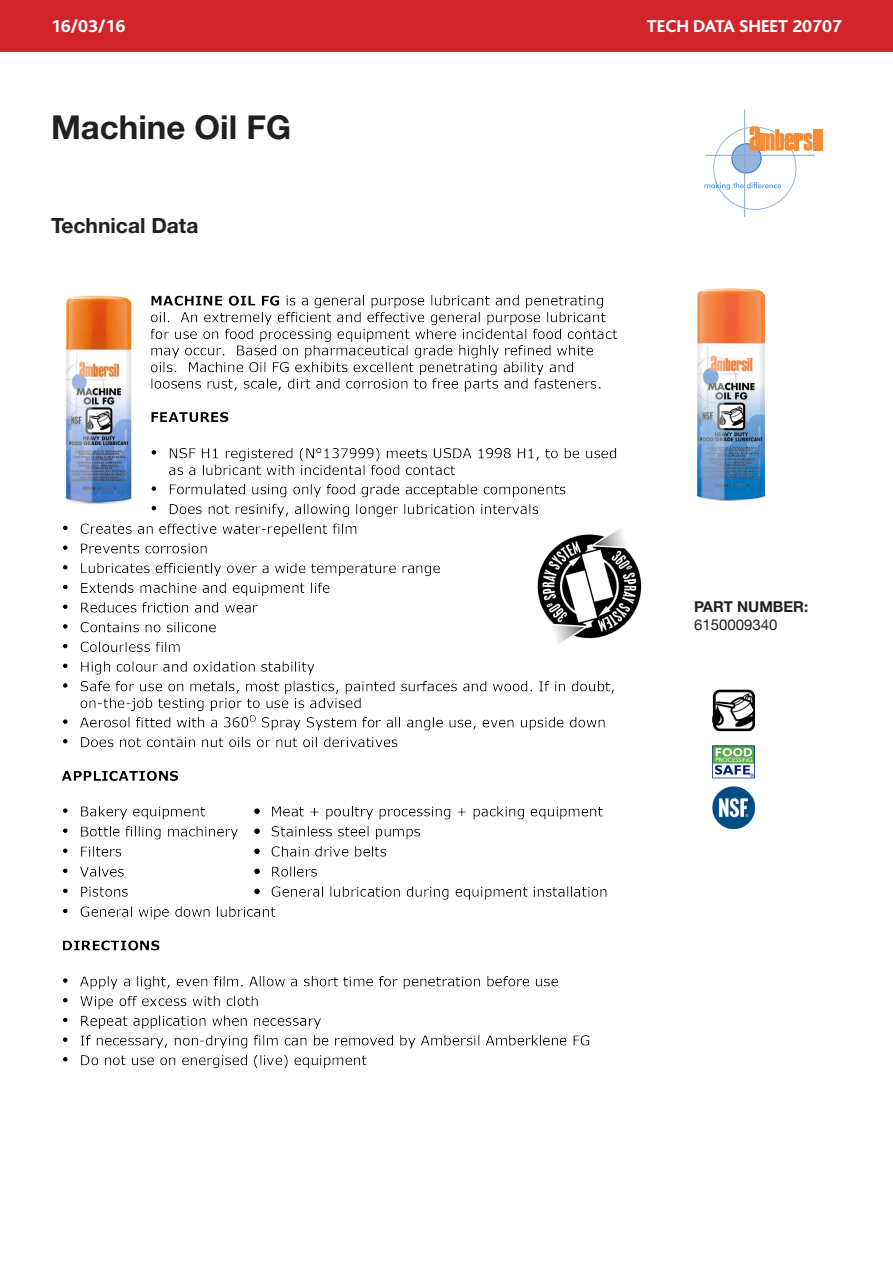
<style>
.page{position:relative;width:893px;height:1263px;background:#fff}
.page>*{position:absolute;margin:0;border:0;box-sizing:border-box;transform-origin:0 0}
.Heading{font:700 33px "Helvetica Neue";color:#231f20}
.Technical_Body_Copy{font:700 21px "Helvetica Neue";color:#231f20}
.t1{font:800 18px "Bliss";color:#fff}
.t2{font:700 15px "Helvetica Neue";color:#231f20}
.t3{font:15px "Helvetica Neue";color:#231f20}
</style>
<div class="page">
<div style="left:0;top:0;width:893px;height:51px;background:#d1232a"></div>
<div style="left:732px;top:144px;width:29px;height:29px;background:#96b4db;border-radius:50%"></div>
<div style="left:732px;top:144px;width:29px;height:29px;border:1px solid #237dc1;border-radius:50%"></div>
<hr style="left:744px;top:110px;width:1px;height:107px;background:#86a9d6">
<svg style="left:705px;top:182px;width:76px;height:8px"></svg>
<hr style="left:705px;top:155px;width:110px;height:1px;background:#86a9d6">
<hr style="left:818px;top:129px;width:4px;height:22px;background:#f58c37">
<svg style="left:749px;top:126px;width:68px;height:25px"></svg>
<img style="left:62px;top:295px;width:580px;height:774px">
<img style="left:696px;top:288px;width:70px;height:213px">
<img style="left:712px;top:689px;width:44px;height:141px">
<p class="t1" style="left:51px;top:17px;width:76px">16/03/16</p>
<p class="t1" style="left:647px;top:16px;width:197px">TECH DATA SHEET 20707</p>
<p class="Heading" style="left:51px;top:106px;width:242px">Machine Oil FG</p>
<p class="Technical_Body_Copy" style="left:51px;top:213px;width:149px">Technical Data</p>
<p class="t2" style="left:694px;top:597px;width:116px">PART NUMBER:</p>
<p class="t3" style="left:694px;top:614px;width:85px">6150009340</p>
</div>
